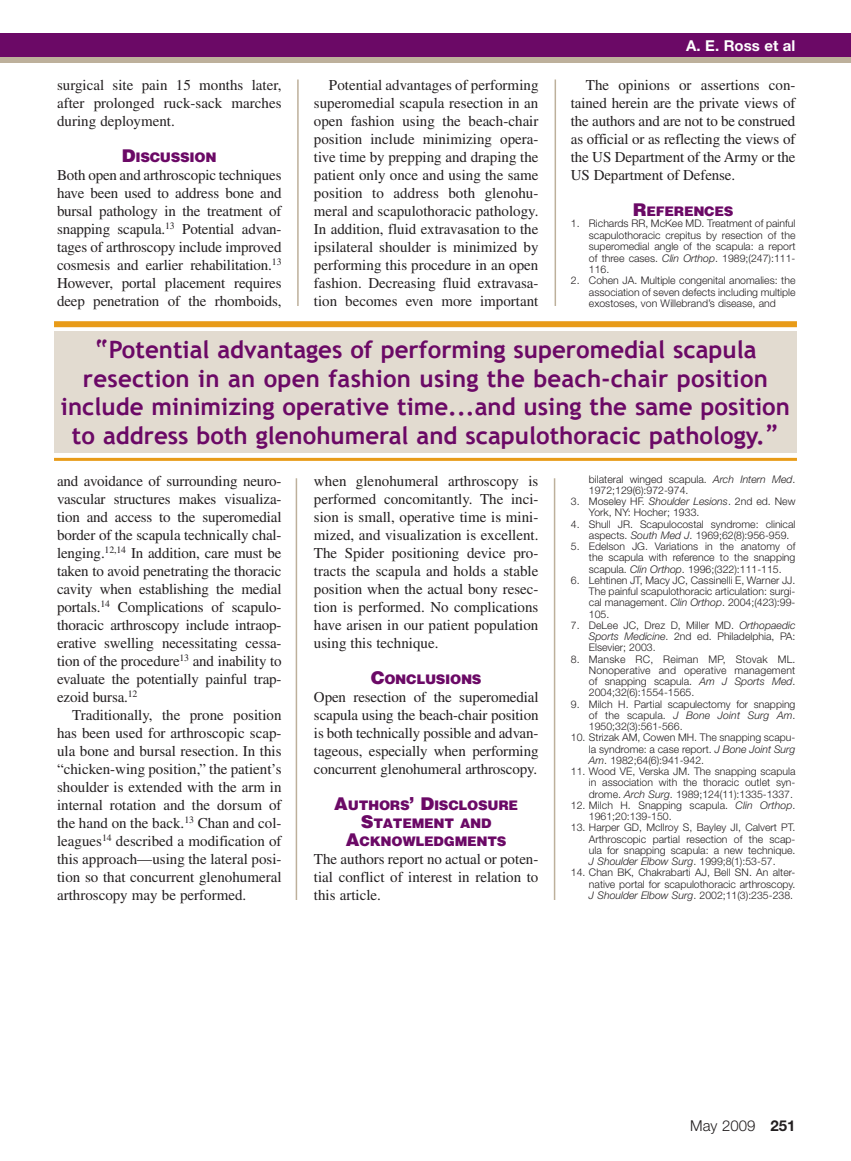
<style>
.page{position:relative;width:851px;height:1161px;background:#fff}
.page>*{position:absolute;margin:0;border:0;box-sizing:border-box;transform-origin:0 0}
.t1{font:700 24px/28.5px "Trebuchet MS";color:#6b0966;text-align:center}
.t2{font:15px/18px "Times";color:#231f20;text-align:justify}
.t3{font:700 15px "Helvetica Neue";color:#fff}
.t4{font:300 15px "Helvetica Neue";color:#231f20}
.t5{font:900 13.5px/18px "Helvetica";letter-spacing:-.025em;color:#6b0966;text-align:center}
.t6{font:300 10.5px/11.2px "Helvetica Neue";color:#231f20;text-align:justify}
.s1{font-size:18px}
.s2{font-style:italic}
.s3{font-weight:700}
</style>
<div class="page">
<div style="left:0;top:33px;width:850px;height:24px;background:#6b0966"></div>
<div style="left:0;top:57px;width:850px;height:6px;background:#bdb09b"></div>
<hr style="left:554px;top:80px;width:2px;height:226px;background:#bdb09b">
<hr style="left:297px;top:80px;width:1px;height:226px;background:#bdb09b">
<div style="left:54px;top:332px;width:742px;height:121px;background:#e2dbd0"></div>
<div style="left:54px;top:321px;width:742px;height:6px;background:#e89b18"></div>
<hr style="left:54px;top:458px;width:743px;height:3px;background:#e89b18">
<hr style="left:296px;top:478px;width:1px;height:422px;background:#bdb09b">
<hr style="left:554px;top:478px;width:1px;height:422px;background:#bdb09b">
<p class="t2" style="left:57px;top:76px;width:226px">surgical site pain 15 months later, after prolonged ruck-sack marches during deployment.</p>
<p class="t5" style="left:122px;top:148px;width:96px"><span class="s1">D</span>ISCUSSION</p>
<p class="t2" style="left:57px;top:166px;width:226px">Both open and arthroscopic techniques have been used to address bone and bursal pathology in the treatment of snapping scapula.<sup>13</sup> Potential advan&shy;tages of arthroscopy include improved cosmesis and earlier rehabilitation.<sup>13<br></sup>However, portal placement requires deep penetration of the rhomboids,</p>
<p class="t2" style="left:314px;top:76px;width:226px;text-indent:15px">Potential advantages of performing superomedial scapula resection in an open fashion using the beach-chair position include minimizing opera&shy;tive time by prepping and draping the patient only once and using the same position to address both glenohu&shy;meral and scapulothoracic pathology.<br>In addition, fluid extravasation to the ipsilateral shoulder is minimized by performing this procedure in an open fashion. Decreasing fluid extravasa&shy;tion becomes even more important</p>
<p class="t3" style="left:686px;top:37px;width:111px">A. E. Ross et al</p>
<p class="t2" style="left:571px;top:76px;width:226px;text-indent:15px">The opinions or assertions con&shy;tained herein are the private views of the authors and are not to be construed as official or as reflecting the views of the US Department of the Army or the US Department of Defense.</p>
<p class="t5" style="left:632px;top:202px;width:102px"><span class="s1">R</span>EFERENCES</p>
<p class="t6" style="left:589px;top:218px;width:208px;text-indent:-18px">1. Richards RR, McKee MD. Treatment of painful scapulothoracic crepitus by resection of the superomedial angle of the scapula: a report of three cases. <span class="s2">Clin Orthop</span>. 1989;(247):111- 116.</p>
<p class="t6" style="left:589px;top:275px;width:208px;text-indent:-18px">2. Cohen JA. Multiple congenital anomalies: the association of seven defects including multiple exostoses, von Willebrand’s disease, and</p>
<p class="t1" style="left:61px;top:336px;width:730px">“Potential advantages of performing superomedial scapula resection in an open fashion using the beach-chair position include minimizing operative time...and using the same position to address both glenohumeral and scapulothoracic pathology.”</p>
<p class="t2" style="left:57px;top:472px;width:226px">and avoidance of surrounding neuro&shy;vascular structures makes visualiza&shy;tion and access to the superomedial border of the scapula technically chal&shy;lenging.<sup>12,14</sup> In addition, care must be taken to avoid penetrating the thoracic cavity when establishing the medial portals.<sup>14</sup> Complications of scapulo&shy;thoracic arthroscopy include intraop&shy;erative swelling necessitating cessa&shy;tion of the procedure<sup>13</sup> and inability to evaluate the potentially painful trap&shy;ezoid bursa.<sup>12</sup></p>
<p class="t2" style="left:57px;top:706px;width:226px;text-indent:15px">Traditionally, the prone position has been used for arthroscopic scap&shy;ula bone and bursal resection. In this “chicken-wing position,” the patient’s shoulder is extended with the arm in internal rotation and the dorsum of the hand on the back.<sup>13</sup> Chan and col&shy;leagues<sup>14</sup> described a modification of this approach—using the lateral posi&shy;tion so that concurrent glenohumeral arthroscopy may be performed.</p>
<p class="t2" style="left:314px;top:472px;width:226px">when glenohumeral arthroscopy is performed concomitantly. The inci&shy;sion is small, operative time is mini&shy;mized, and visualization is excellent.<br>The Spider positioning device pro&shy;tracts the scapula and holds a stable position when the actual bony resec&shy;tion is performed. No complications have arisen in our patient population using this technique.</p>
<p class="t5" style="left:371px;top:670px;width:112px"><span class="s1">C</span>ONCLUSIONS</p>
<p class="t2" style="left:314px;top:688px;width:226px">Open resection of the superomedial scapula using the beach-chair position is both technically possible and advan&shy;tageous, especially when performing concurrent glenohumeral arthroscopy.</p>
<p class="t5" style="left:334px;top:796px;width:185px"><span class="s1">A</span>UTHORS<span class="s1">’ D</span>ISCLOSURE<br><span class="s1">S</span>TATEMENT AND<br><span class="s1">A</span>CKNOWLEDGMENTS</p>
<p class="t2" style="left:314px;top:850px;width:226px">The authors report no actual or poten&shy;tial conflict of interest in relation to this article.</p>
<p class="t6" style="left:589px;top:473px;width:208px">bilateral winged scapula. <span class="s2">Arch Intern Med</span>.<br>1972;129(6):972-974.</p>
<p class="t6" style="left:589px;top:496px;width:208px;text-indent:-18px">3. Moseley HF. <span class="s2">Shoulder Lesions</span>. 2nd ed. New<br>York, NY: Hocher; 1933.</p>
<p class="t6" style="left:589px;top:518px;width:208px;text-indent:-18px">4. Shull JR. Scapulocostal syndrome: clinical aspects. <span class="s2">South Med J</span>. 1969;62(8):956-959.</p>
<p class="t6" style="left:589px;top:541px;width:208px;text-indent:-18px">5. Edelson JG. Variations in the anatomy of the scapula with reference to the snapping scapula. <span class="s2">Clin Orthop</span>. 1996;(322):111-115.</p>
<p class="t6" style="left:589px;top:574px;width:208px;text-indent:-18px">6. Lehtinen JT, Macy JC, Cassinelli E, Warner JJ.<br>The painful scapulothoracic articulation: surgi&shy;cal management. <span class="s2">Clin Orthop</span>. 2004;(423):99- 105.</p>
<p class="t6" style="left:589px;top:619px;width:208px;text-indent:-18px">7. DeLee JC, Drez D, Miller MD. <span class="s2">Orthopaedic Sports Medicine</span>. 2nd ed. Philadelphia, PA:<br>Elsevier; 2003.</p>
<p class="t6" style="left:589px;top:653px;width:208px;text-indent:-18px">8. Manske RC, Reiman MP, Stovak ML.<br>Nonoperative and operative management of snapping scapula. <span class="s2">Am J Sports Med</span>.<br>2004;32(6):1554-1565.</p>
<p class="t6" style="left:589px;top:698px;width:208px;text-indent:-18px">9. Milch H. Partial scapulectomy for snapping of the scapula. <span class="s2">J Bone Joint Surg Am</span>.<br>1950;32(3):561-566.</p>
<p class="t6" style="left:589px;top:732px;width:208px;text-indent:-18px">10. Strizak AM, Cowen MH. The snapping scapu&shy;la syndrome: a case report. <span class="s2">J Bone Joint Surg Am</span>. 1982;64(6):941-942.</p>
<p class="t6" style="left:589px;top:766px;width:208px;text-indent:-18px">11. Wood VE, Verska JM. The snapping scapula in association with the thoracic outlet syn&shy;drome. <span class="s2">Arch Surg</span>. 1989;124(11):1335-1337.</p>
<p class="t6" style="left:589px;top:799px;width:208px;text-indent:-18px">12. Milch H. Snapping scapula. <span class="s2">Clin Orthop</span>.<br>1961;20:139-150.</p>
<p class="t6" style="left:589px;top:822px;width:208px;text-indent:-18px">13. Harper GD, McIlroy S, Bayley JI, Calvert PT.<br>Arthroscopic partial resection of the scap&shy;ula for snapping scapula: a new technique.<br><span class="s2">J Shoulder Elbow Surg</span>. 1999;8(1):53-57.</p>
<p class="t6" style="left:589px;top:867px;width:208px;text-indent:-18px">14. Chan BK, Chakrabarti AJ, Bell SN. An alter&shy;native portal for scapulothoracic arthroscopy.<br><span class="s2">J Shoulder Elbow Surg</span>. 2002;11(3):235-238.</p>
<p class="t4" style="left:690px;top:1117px;width:107px">May 2009 <span class="s3">251</span></p>
</div>
